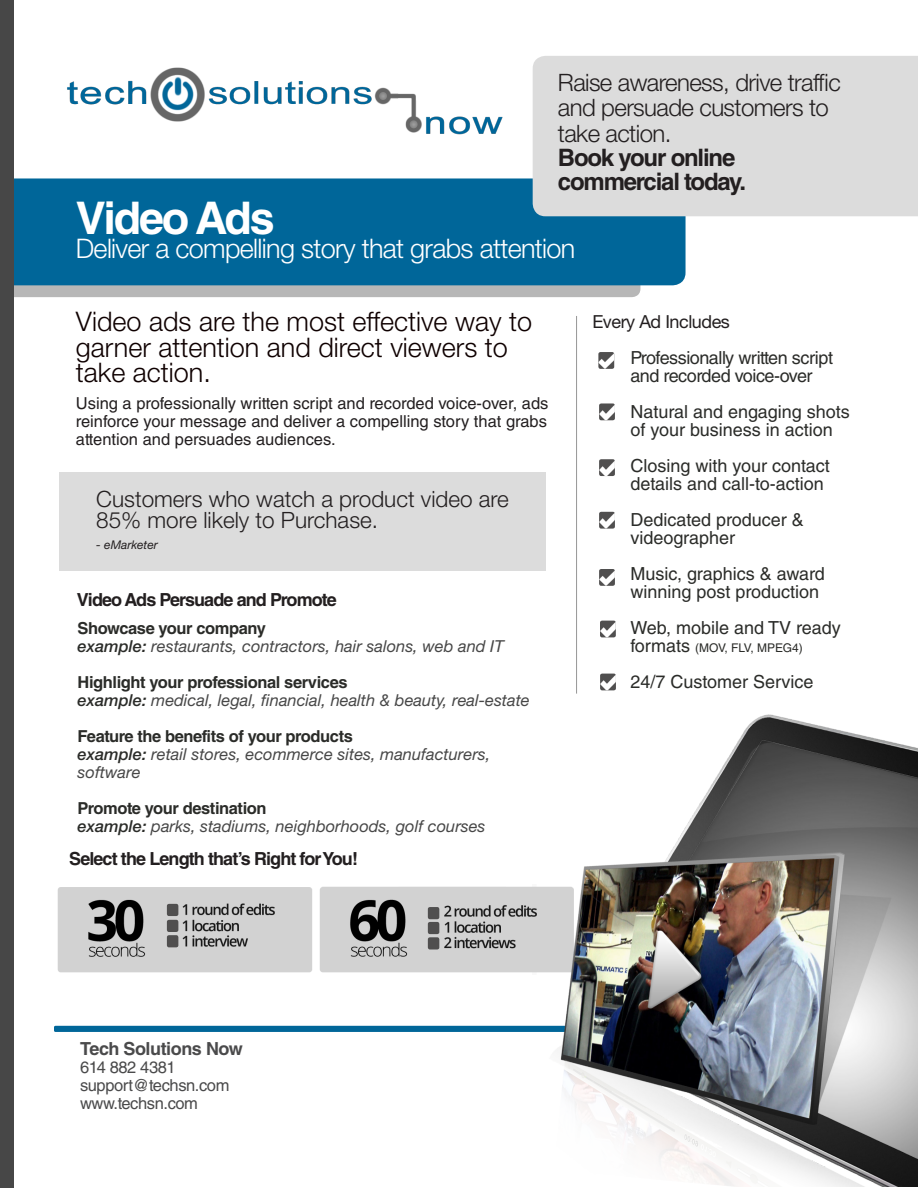
<style>
.page{position:relative;width:918px;height:1188px;background:#fff}
.page>*{position:absolute;margin:0;border:0;box-sizing:border-box;transform-origin:0 0}
.t1{font:700 45px "Helvetica LT Std";letter-spacing:-.05em;color:#fff}
.t2{font:300 27px/25.5px "Helvetica Neue LT Std";color:#0f0000}
.t3{font:300 27px "Helvetica Neue LT Pro";letter-spacing:-.025em;color:#fff}
.t4{font:300 24px/24.8px "Helvetica Neue LT Pro";letter-spacing:-.025em;color:#231f20}
.t5{font:300 22.5px/21px "Helvetica Neue LT Pro";color:#231f20}
.t6{font:18px/18px "Helvetica LT Std";color:#2b2c29}
.t7{font:700 18px "Helvetica LT Std";letter-spacing:-.05em;color:#231f20}
.t8{font:18px/18px "Helvetica LT Std";letter-spacing:-.025em;color:#2b2c29}
.t9{font:700 18px "Helvetica LT Std";letter-spacing:-.025em;color:#4a4a4b}
.t10{font:18px "Helvetica Neue LT Std";letter-spacing:-.025em;color:#231f20}
.t11{font:italic 16.5px/18px "Helvetica Neue LT Std";color:#474747}
.t12{font:16.5px/18px "Helvetica LT Std";color:#231f20;text-align:justify}
.t13{font:700 16.5px "Helvetica LT Std";letter-spacing:-.025em;color:#2b2c29}
.t14{font:16.5px/18px "Helvetica LT Std";letter-spacing:-.025em;color:#4a4a4b}
.t15{font:12px "Helvetica LT Std";color:#2b2c29}
.t16{font:italic 12px "Helvetica Neue LT Std";color:#231f20}
.s1{font-family:"Helvetica LT Std";font-weight:700}
.s2{font-weight:500;color:#2b2c29}
.s3{font-size:18px}
</style>
<div class="page">
<div style="left:0;top:267px;width:640px;height:30px;background:#b7b7b7;border-radius:9px"></div>
<img style="left:67px;top:67px;width:436px;height:68px">
<div style="left:54px;top:1026px;width:839px;height:6px;background:#069;border-radius:2px"></div>
<div style="left:0;top:178px;width:686px;height:107px;background:#069;border-radius:13px"></div>
<div style="left:533px;top:56px;width:385px;height:160px;background:#dcdcdc"></div>
<div style="left:59px;top:472px;width:487px;height:98px;background:#dcdcdc"></div>
<img style="left:57px;top:886px;width:489px;height:87px">
<svg style="left:163px;top:901px;width:18px;height:50px"></svg>
<svg style="left:424px;top:901px;width:17px;height:50px"></svg>
<img style="left:599px;top:403px;width:16px;height:17px">
<img style="left:599px;top:459px;width:16px;height:17px">
<img style="left:599px;top:512px;width:16px;height:17px">
<img style="left:600px;top:674px;width:16px;height:16px">
<img style="left:599px;top:569px;width:16px;height:17px">
<img style="left:600px;top:621px;width:16px;height:16px">
<div style="left:167px;top:904px;width:11px;height:12px;background:#504f4f;border-radius:2px"></div>
<div style="left:428px;top:907px;width:11px;height:12px;background:#504f4f;border-radius:2px"></div>
<div style="left:167px;top:920px;width:11px;height:12px;background:#504f4f;border-radius:2px"></div>
<div style="left:428px;top:922px;width:11px;height:12px;background:#504f4f;border-radius:2px"></div>
<div style="left:167px;top:935px;width:11px;height:12px;background:#504f4f;border-radius:2px"></div>
<div style="left:428px;top:937px;width:11px;height:13px;background:#504f4f;border-radius:2px"></div>
<img style="left:598px;top:352px;width:16px;height:17px">
<img style="left:546px;top:714px;width:372px;height:472px">
<div style="left:0;top:0;width:13px;height:1188px;background:#474747"></div>
<hr style="left:576px;top:316px;width:1px;height:378px;background:#969696">
<p class="t4" style="left:558px;top:69px;width:284px">Raise awareness, drive traffic and persuade customers to take action.<br><span class="s1">Book your online commercial today.</span></p>
<p class="t1" style="left:76px;top:191px;width:200px">Video Ads</p>
<p class="t3" style="left:76px;top:232px;width:501px">Deliver a compelling story that grabs attention</p>
<p class="t2" style="left:76px;top:309px;width:458px">Video ads are the most effective way to garner attention and direct viewers to take action.</p>
<p class="t12" style="left:76px;top:394px;width:474px">Using a professionally written script and recorded voice-over, ads reinforce your message and deliver a compelling story that grabs attention and persuades audiences.</p>
<p class="t5" style="left:96px;top:488px;width:414px">Customers who watch a product video are<br>85% more likely to Purchase.</p>
<p class="t16" style="left:96px;top:537px;width:63px">- eMarketer</p>
<p class="t7" style="left:77px;top:589px;width:261px">Video Ads Persuade and Promote</p>
<p class="t13" style="left:78px;top:618px;width:190px">Showcase your company</p>
<p class="t11" style="left:78px;top:637px;width:428px"><span class="s2">example:</span> restaurants, contractors, hair salons, web and IT</p>
<p class="t13" style="left:78px;top:672px;width:271px">Highlight your professional services</p>
<p class="t11" style="left:78px;top:691px;width:454px"><span class="s2">example:</span> medical, legal, financial, health &amp; beauty, real-estate</p>
<p class="t13" style="left:78px;top:726px;width:277px">Feature the benefits of your products</p>
<p class="t11" style="left:78px;top:745px;width:414px"><span class="s2">example:</span> retail stores, ecommerce sites, manufacturers, software</p>
<p class="t13" style="left:78px;top:798px;width:191px">Promote your destination</p>
<p class="t11" style="left:78px;top:817px;width:409px"><span class="s2">example:</span> parks, stadiums, neighborhoods, golf courses</p>
<p class="t7" style="left:69px;top:848px;width:290px">Select the Length that’s Right for You!</p>
<p class="t10" style="left:592px;top:311px;width:139px">Every Ad Includes</p>
<p class="t8" style="left:630px;top:349px;width:204px">Professionally written script and recorded voice-over</p>
<p class="t6" style="left:630px;top:403px;width:221px">Natural and engaging shots of your business in action</p>
<p class="t6" style="left:630px;top:457px;width:201px">Closing with your contact details and call-to-action</p>
<p class="t6" style="left:630px;top:511px;width:175px">Dedicated producer &amp; videographer</p>
<p class="t6" style="left:630px;top:565px;width:196px">Music, graphics &amp; award winning post production</p>
<p class="t6" style="left:630px;top:619px;width:212px">Web, mobile and TV ready</p>
<p class="t15" style="left:630px;top:641px;width:174px"><span class="s3">formats</span> (MOV, FLV, MPEG4)</p>
<p class="t6" style="left:630px;top:673px;width:185px">24/7 Customer Service</p>
<p class="t9" style="left:80px;top:1038px;width:164px">Tech Solutions Now</p>
<p class="t14" style="left:80px;top:1059px;width:151px">614 882 4381 support@techsn.com www.techsn.com</p>
</div>
